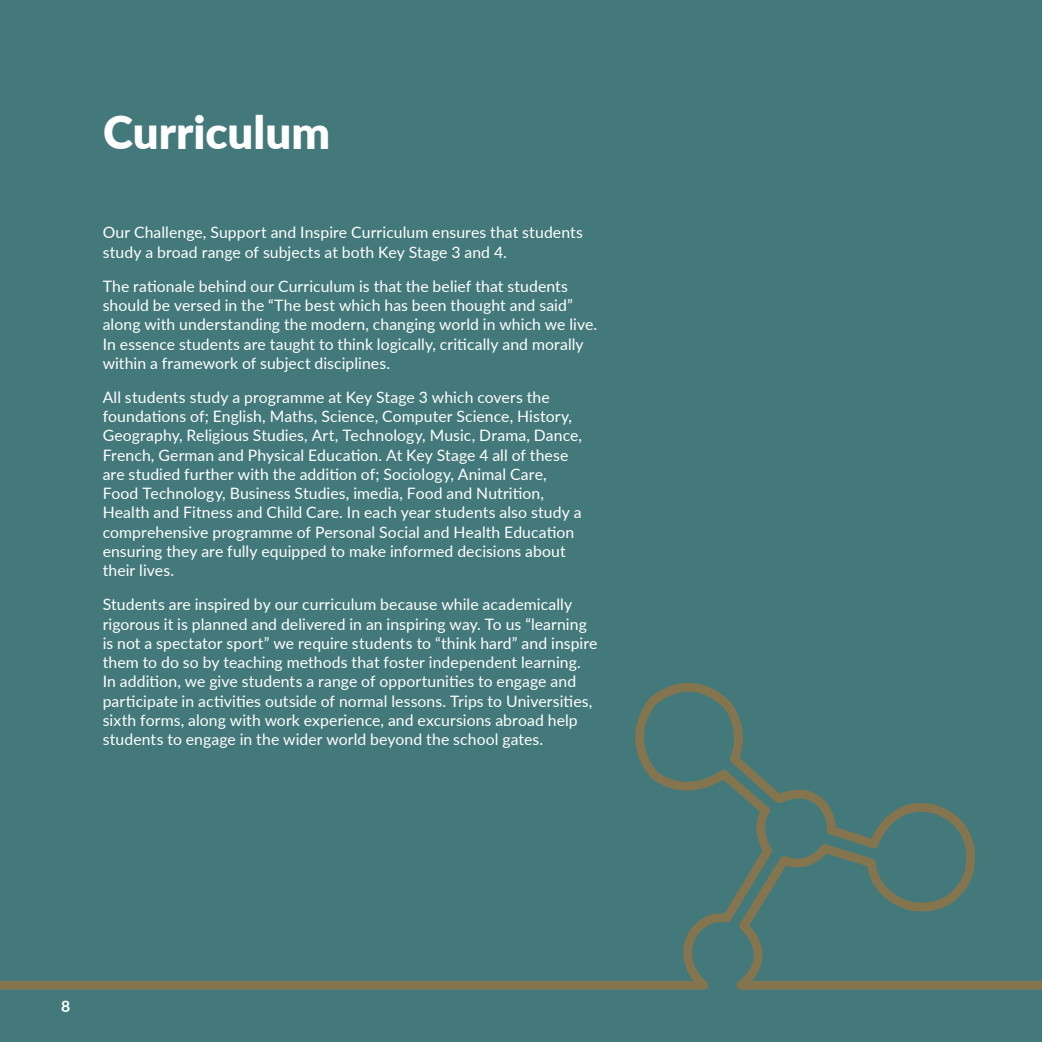
<style>
.page{position:relative;width:1042px;height:1042px;background:#44797b}
.page>*{position:absolute;margin:0;border:0;box-sizing:border-box;transform-origin:0 0}
.t1{font:900 45.5px "Lato";color:#fff}
.t2{font:15.75px/19.2px "Lato";letter-spacing:.005em;color:#fff}
.t3{font:700 15.75px "Lato";color:#fff}
</style>
<div class="page">
<svg style="left:0;top:683px;width:1042px;height:307px"></svg>
<h1 class="t1" style="left:103px;top:98px;width:228px">Curriculum</h1>
<p class="t2" style="left:103px;top:222px;width:482px">Our Challenge, Support and Inspire Curriculum ensures that students study a broad range of subjects at both Key Stage 3 and 4.</p>
<p class="t2" style="left:103px;top:276px;width:496px">The rationale behind our Curriculum is that the belief that students should be versed in the “The best which has been thought and said” along with understanding the modern, changing world in which we live.<br>In essence students are taught to think logically, critically and morally within a framework of subject disciplines.</p>
<p class="t2" style="left:103px;top:387px;width:481px">All students study a programme at Key Stage 3 which covers the foundations of; English, Maths, Science, Computer Science, History, Geography, Religious Studies, Art, Technology, Music, Drama, Dance, French, German and Physical Education. At Key Stage 4 all of these are studied further with the addition of; Sociology, Animal Care, Food Technology, Business Studies, imedia, Food and Nutrition, Health and Fitness and Child Care. In each year students also study a comprehensive programme of Personal Social and Health Education ensuring they are fully equipped to make informed decisions about their lives.</p>
<p class="t2" style="left:103px;top:594px;width:496px">Students are inspired by our curriculum because while academically rigorous it is planned and delivered in an inspiring way. To us “learning is not a spectator sport” we require students to “think hard” and inspire them to do so by teaching methods that foster independent learning.<br>In addition, we give students a range of opportunities to engage and participate in activities outside of normal lessons. Trips to Universities, sixth forms, along with work experience, and excursions abroad help students to engage in the wider world beyond the school gates.</p>
<p class="t3" style="left:61px;top:995px;width:11px">8</p>
</div>
